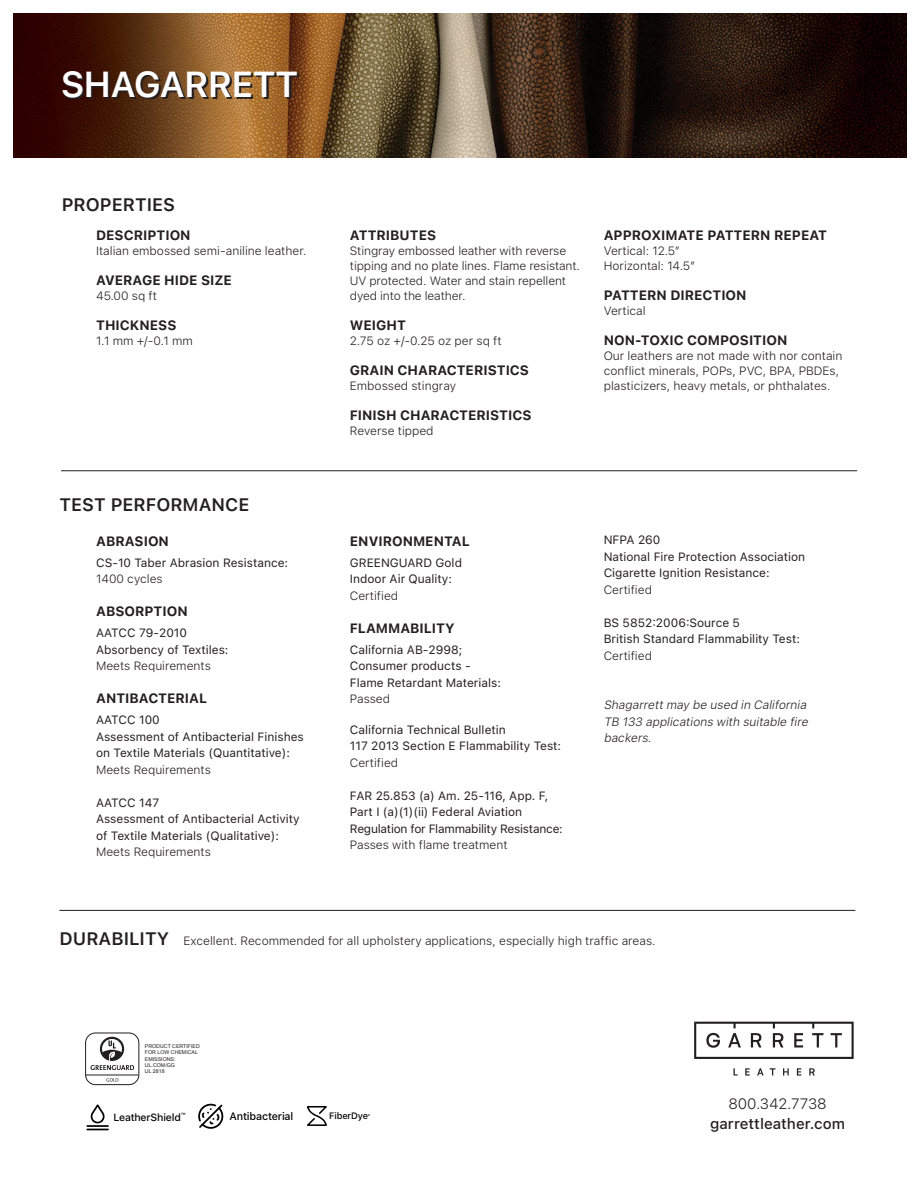
<style>
.page{position:relative;width:918px;height:1188px;background:#fff}
.page>*{position:absolute;margin:0;border:0;box-sizing:border-box;transform-origin:0 0}
.t1{font:600 36px "SF Pro Text";letter-spacing:-.025em;color:#fff}
.Heading{font:600 18px "SF Pro Text";color:#231f20}
.t2{font:500 15px "SF Pro Text";color:#231f20}
.t3{font:300 15px "SF Pro Text";color:#231f20}
.body_indent{font:700 13.5px "SF Pro Text";color:#231f20}
.head_-_no_indent{font:700 13.5px "SF Pro Text";color:#231f20}
.Test_Category{font:700 13.5px "SF Pro Text";color:#231f20}
.body_indent-2{font:300 12px/15px "SF Pro Text";color:#231f20}
.Test_Category-2{font:12px/16.5px "SF Pro Text";color:#231f20}
.Test_Category-3{font:12px/16.5px "SF Pro Text";letter-spacing:-.02em;color:#231f20}
.t4{font:italic 300 12px/16.5px "SF Pro Text";color:#231f20}
.head_-_no_indent-2{font:300 12px "SF Pro Text";color:#231f20}
.Test_Category-4{font:300 12px "SF Pro Text";color:#231f20}
.t5{font:500 10.8px "SF Pro Text";letter-spacing:-.015em;color:#000}
.t6{font:500 10.35px "SF Pro Text";letter-spacing:-.015em;color:#000}
.t7{font:500 9.15px "SF Pro Text";letter-spacing:-.015em;color:#000}
.t8{font:5.25px/6.3px "Arial";color:#231f20}
.t9{font:500 4.5px "SF Pro Text";color:#000}
.t10{font:500 4.05px "SF Pro Text";color:#000}
</style>
<div class="page">
<img style="left:14px;top:14px;width:892px;height:144px">
<svg style="left:64px;top:73px;width:235px;height:26px;background:#53351f"></svg>
<hr style="left:61px;top:470px;width:796px;height:1px;background:#231f20">
<svg style="left:694px;top:1022px;width:160px;height:37px"></svg>
<svg style="left:733px;top:1068px;width:82px;height:8px"></svg>
<svg style="left:198px;top:1103px;width:26px;height:26px"></svg>
<svg style="left:87px;top:1104px;width:21px;height:26px"></svg>
<hr style="left:87px;top:1125px;width:21px;height:2px;background:#000">
<svg style="left:307px;top:1106px;width:20px;height:20px"></svg>
<div style="left:85px;top:1033px;width:54px;height:52px;border:1px solid #231f20;border-radius:10px"></div>
<hr style="left:85px;top:1075px;width:54px;height:1px;background:#231f20">
<svg style="left:106px;top:1078px;width:12px;height:4px"></svg>
<svg style="left:91px;top:1037px;width:43px;height:33px"></svg>
<hr style="left:59px;top:910px;width:796px;height:1px;background:#231f20">
<p class="t1" style="left:61px;top:63px;width:239px">SHAGARRETT</p>
<p class="Heading" style="left:62px;top:194px;width:115px">PROPERTIES</p>
<p class="head_-_no_indent" style="left:96px;top:227px;width:96px">DESCRIPTION</p>
<p class="head_-_no_indent-2" style="left:96px;top:243px;width:212px">Italian embossed semi-aniline leather.</p>
<p class="body_indent" style="left:96px;top:272px;width:137px">AVERAGE HIDE SIZE</p>
<p class="body_indent-2" style="left:96px;top:288px;width:62px">45.00 sq ft</p>
<p class="head_-_no_indent" style="left:96px;top:317px;width:82px">THICKNESS</p>
<p class="body_indent-2" style="left:96px;top:333px;width:98px">1.1 mm +/-0.1 mm</p>
<p class="Heading" style="left:60px;top:494px;width:191px">TEST PERFORMANCE</p>
<p class="Test_Category" style="left:96px;top:533px;width:74px">ABRASION</p>
<p class="Test_Category-2" style="left:96px;top:554px;width:194px">CS-10 Taber Abrasion Resistance:</p>
<p class="body_indent-2" style="left:96px;top:571px;width:68px">1400 cycles</p>
<p class="Test_Category" style="left:96px;top:604px;width:93px">ABSORPTION</p>
<p class="Test_Category-2" style="left:96px;top:625px;width:134px">AATCC 79-2010<br>Absorbency of Textiles:</p>
<p class="body_indent-2" style="left:96px;top:658px;width:116px">Meets Requirements</p>
<p class="Test_Category" style="left:96px;top:691px;width:112px">ANTIBACTERIAL</p>
<p class="Test_Category-2" style="left:96px;top:712px;width:209px">AATCC 100<br>Assessment of Antibacterial Finishes</p>
<p class="Test_Category-2" style="left:96px;top:745px;width:195px">on Textile Materials (Quantitative):</p>
<p class="body_indent-2" style="left:96px;top:762px;width:116px">Meets Requirements</p>
<p class="Test_Category-2" style="left:96px;top:794px;width:205px">AATCC 147<br>Assessment of Antibacterial Activity of Textile Materials (Qualitative):</p>
<p class="body_indent-2" style="left:96px;top:844px;width:116px">Meets Requirements</p>
<p class="head_-_no_indent" style="left:350px;top:227px;width:88px">ATTRIBUTES</p>
<p class="body_indent-2" style="left:350px;top:243px;width:232px">Stingray embossed leather with reverse tipping and no plate lines. Flame resistant.<br>UV protected. Water and stain repellent dyed into the leather.</p>
<p class="head_-_no_indent" style="left:350px;top:317px;width:58px">WEIGHT</p>
<p class="body_indent-2" style="left:350px;top:333px;width:153px">2.75 oz +/-0.25 oz per sq ft</p>
<p class="body_indent" style="left:350px;top:362px;width:181px">GRAIN CHARACTERISTICS</p>
<p class="body_indent-2" style="left:350px;top:378px;width:108px">Embossed stingray</p>
<p class="head_-_no_indent" style="left:350px;top:407px;width:183px">FINISH CHARACTERISTICS</p>
<p class="body_indent-2" style="left:350px;top:423px;width:85px">Reverse tipped</p>
<p class="body_indent" style="left:604px;top:227px;width:225px">APPROXIMATE PATTERN REPEAT</p>
<p class="body_indent-2" style="left:604px;top:243px;width:78px">Vertical: 12.5”</p>
<p class="body_indent-2" style="left:604px;top:258px;width:93px">Horizontal: 14.5”</p>
<p class="body_indent" style="left:604px;top:287px;width:144px">PATTERN DIRECTION</p>
<p class="body_indent-2" style="left:604px;top:303px;width:44px">Vertical</p>
<p class="body_indent" style="left:604px;top:332px;width:185px">NON-TOXIC COMPOSITION</p>
<p class="body_indent-2" style="left:604px;top:348px;width:240px">Our leathers are not made with nor contain conflict minerals, POPs, PVC, BPA, PBDEs, plasticizers, heavy metals, or phthalates.</p>
<p class="Test_Category" style="left:350px;top:533px;width:121px">ENVIRONMENTAL</p>
<p class="Test_Category-2" style="left:350px;top:554px;width:114px">GREENGUARD Gold</p>
<p class="Test_Category-2" style="left:350px;top:571px;width:104px">Indoor Air Quality:</p>
<p class="body_indent-2" style="left:350px;top:588px;width:50px">Certified</p>
<p class="Test_Category" style="left:350px;top:620px;width:106px">FLAMMABILITY</p>
<p class="Test_Category-2" style="left:350px;top:641px;width:114px">California AB-2998;</p>
<p class="Test_Category-2" style="left:350px;top:658px;width:122px">Consumer products -</p>
<p class="Test_Category-2" style="left:350px;top:674px;width:153px">Flame Retardant Materials:</p>
<p class="Test_Category-4" style="left:350px;top:692px;width:42px">Passed</p>
<p class="Test_Category-2" style="left:350px;top:722px;width:213px">California Technical Bulletin<br>117 2013 Section E Flammability Test:</p>
<p class="body_indent-2" style="left:350px;top:755px;width:50px">Certified</p>
<p class="Test_Category-3" style="left:350px;top:788px;width:214px">FAR 25.853 (a) Am. 25-116, App. F,<br>Part I (a)(1)(ii) Federal Aviation<br>Regulation for Flammability Resistance:</p>
<p class="body_indent-2" style="left:350px;top:838px;width:159px">Passes with flame treatment</p>
<p class="Test_Category-2" style="left:604px;top:532px;width:203px">NFPA 260<br>National Fire Protection Association<br>Cigarette Ignition Resistance:</p>
<p class="body_indent-2" style="left:604px;top:582px;width:50px">Certified</p>
<p class="Test_Category-2" style="left:604px;top:614px;width:138px">BS 5852:2006:Source 5</p>
<p class="Test_Category-2" style="left:604px;top:631px;width:198px">British Standard Flammability Test:</p>
<p class="body_indent-2" style="left:604px;top:648px;width:50px">Certified</p>
<p class="t4" style="left:604px;top:697px;width:210px">Shagarrettmaybeused inCalifornia<br>TB 133 applicationswithsuitablefire backers.</p>
<p class="Heading" style="left:60px;top:928px;width:111px">DURABILITY</p>
<p class="body_indent-2" style="left:184px;top:933px;width:474px">Excellent. Recommended for all upholstery applications, especially high traffic areas.</p>
<p class="t8" style="left:145px;top:1043px;width:56px">PRODUCT CERTIFIED<br>FOR LOW CHEMICAL<br>EMISSIONS:</p>
<p class="t8" style="left:145px;top:1062px;width:32px">UL.COM/GG</p>
<p class="t8" style="left:145px;top:1068px;width:21px">UL 2818</p>
<p class="t6" style="left:114px;top:1111px;width:69px">LeatherShield</p>
<p class="t5" style="left:230px;top:1110px;width:65px">Antibacterial</p>
<p class="t9" style="left:181px;top:1112px;width:6px">™</p>
<p class="t7" style="left:329px;top:1110px;width:40px">FiberDye</p>
<p class="t10" style="left:368px;top:1113px;width:4px">®</p>
<p class="t3" style="left:728px;top:1095px;width:100px">800.342.7738</p>
<p class="t2" style="left:710px;top:1115px;width:136px">garrettleather.com</p>
</div>
